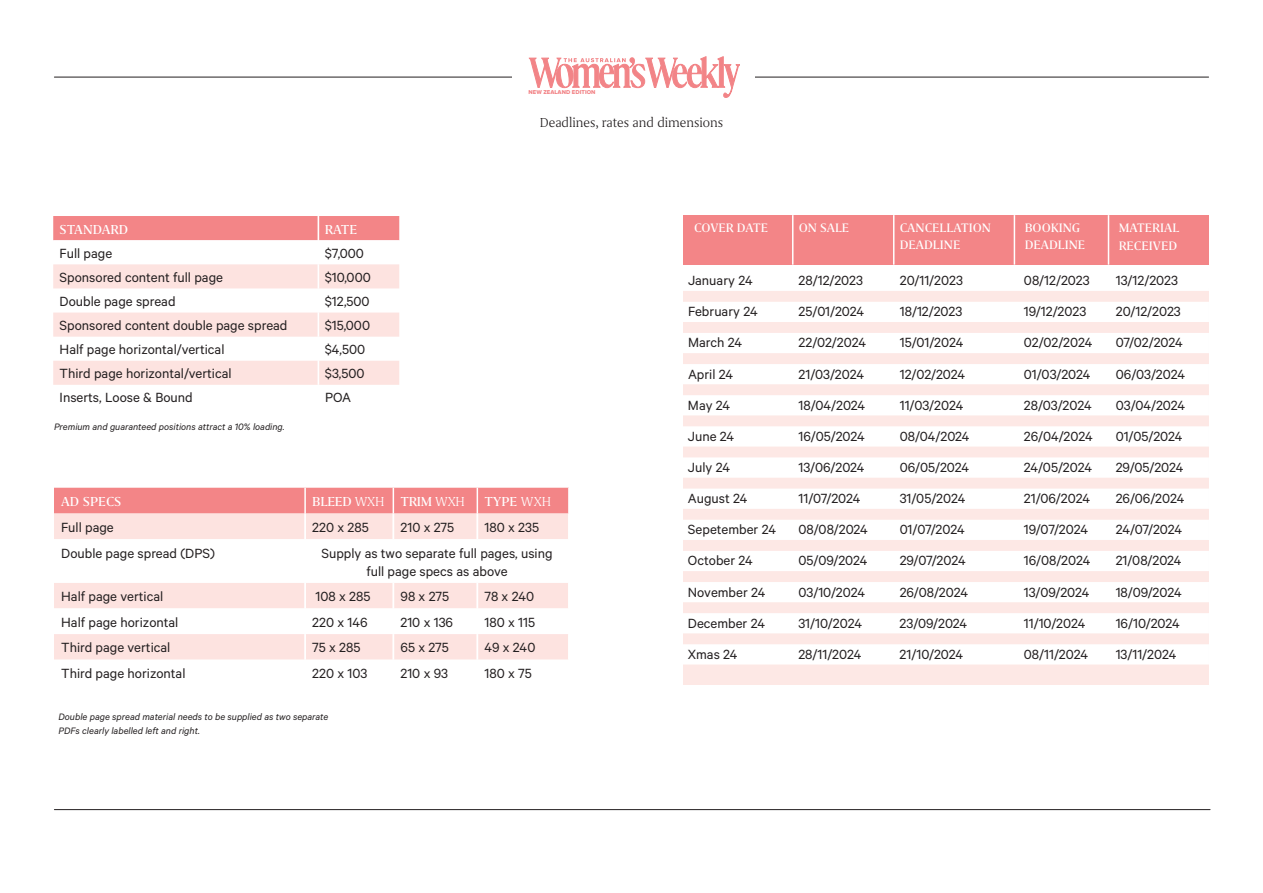
<style>
.page{position:relative;width:1263px;height:893px;background:#fff}
.page>*{position:absolute;margin:0;border:0;box-sizing:border-box;transform-origin:0 0}
.t1{font:15px/18px "Calibre";color:#231f20;text-align:center}
.t2{font:300 15px "Grifo S";color:#231f20}
.t3{font:500 15px "Grifo S";color:#fff}
.t4{font:500 15px "Grifo S";letter-spacing:-.02em;color:#fff}
.t5{font:500 14.1px/17px "Grifo S";color:#fff}
.t6{font:italic 10.5px/13.5px "Calibre";color:#231f20}
.t7{font:5.85px "Proxima Nova Extrabld";letter-spacing:.01em;color:#f28487}
.s1{font-weight:300}
</style>
<div class="page">
<div style="left:684px;top:288px;width:525px;height:397px;background:#fde8e5"></div>
<svg style="left:53px;top:216px;width:346px;height:169px"></svg>
<div style="left:54px;top:514px;width:514px;height:25px;background:#fde3e0"></div>
<svg style="left:54px;top:583px;width:514px;height:77px;fill:#fde3e0"></svg>
<hr style="left:304px;top:514px;width:2px;height:25px;background:#fff">
<hr style="left:392px;top:514px;width:2px;height:25px;background:#fff">
<hr style="left:476px;top:514px;width:2px;height:25px;background:#fff">
<hr style="left:304px;top:583px;width:2px;height:25px;background:#fff">
<hr style="left:392px;top:583px;width:2px;height:25px;background:#fff">
<hr style="left:476px;top:583px;width:2px;height:25px;background:#fff">
<hr style="left:304px;top:608px;width:2px;height:26px;background:#fff">
<hr style="left:392px;top:608px;width:2px;height:26px;background:#fff">
<hr style="left:476px;top:608px;width:2px;height:26px;background:#fff">
<hr style="left:304px;top:634px;width:2px;height:26px;background:#fff">
<hr style="left:392px;top:634px;width:2px;height:26px;background:#fff">
<hr style="left:476px;top:634px;width:2px;height:26px;background:#fff">
<div style="left:54px;top:488px;width:514px;height:26px;background:#f38587"></div>
<div style="left:680px;top:271px;width:529px;height:20px;background:#fff"></div>
<div style="left:680px;top:302px;width:529px;height:20px;background:#fff"></div>
<div style="left:680px;top:333px;width:529px;height:20px;background:#fff"></div>
<div style="left:680px;top:364px;width:529px;height:20px;background:#fff"></div>
<div style="left:680px;top:395px;width:529px;height:20px;background:#fff"></div>
<div style="left:680px;top:426px;width:529px;height:21px;background:#fff"></div>
<div style="left:680px;top:457px;width:529px;height:21px;background:#fff"></div>
<div style="left:680px;top:489px;width:529px;height:20px;background:#fff"></div>
<div style="left:680px;top:520px;width:529px;height:20px;background:#fff"></div>
<div style="left:680px;top:551px;width:529px;height:20px;background:#fff"></div>
<div style="left:680px;top:582px;width:529px;height:20px;background:#fff"></div>
<div style="left:680px;top:613px;width:529px;height:20px;background:#fff"></div>
<div style="left:680px;top:644px;width:529px;height:20px;background:#fff"></div>
<div style="left:684px;top:215px;width:525px;height:50px;background:#f38587"></div>
<hr style="left:792px;top:215px;width:1px;height:50px;background:#fff">
<hr style="left:893px;top:215px;width:1px;height:50px;background:#fff">
<hr style="left:1014px;top:215px;width:1px;height:50px;background:#fff">
<hr style="left:1108px;top:215px;width:1px;height:50px;background:#fff">
<hr style="left:54px;top:77px;width:1154px;height:1px;background:#231f20">
<div style="left:512px;top:54px;width:242px;height:39px;background:#fff"></div>
<hr style="left:54px;top:809px;width:1156px;height:1px;background:#231f20">
<svg style="left:529px;top:57px;width:211px;height:41px"></svg>
<p class="t7" style="left:528px;top:89px;width:69px">NEW ZEALAND EDITION</p>
<p class="t2" style="left:540px;top:114px;width:185px">Deadlines, rates and dimensions</p>
<p class="t3" style="left:60px;top:221px;width:70px">STANDARD</p>
<p class="t3" style="left:325px;top:221px;width:34px">RATE</p>
<p class="t1" style="left:60px;top:244px;width:54px">Full page</p>
<p class="t1" style="left:325px;top:244px;width:41px">$7,000</p>
<p class="t1" style="left:60px;top:268px;width:165px">Sponsored content full page</p>
<p class="t1" style="left:325px;top:268px;width:48px">$10,000</p>
<p class="t1" style="left:60px;top:292px;width:117px">Double page spread</p>
<p class="t1" style="left:325px;top:292px;width:46px">$12,500</p>
<p class="t1" style="left:60px;top:316px;width:229px">Sponsored content double page spread</p>
<p class="t1" style="left:325px;top:316px;width:47px">$15,000</p>
<p class="t1" style="left:60px;top:340px;width:166px">Half page horizontal/vertical</p>
<p class="t1" style="left:325px;top:340px;width:42px">$4,500</p>
<p class="t1" style="left:60px;top:364px;width:173px">Third page horizontal/vertical</p>
<p class="t1" style="left:325px;top:364px;width:41px">$3,500</p>
<p class="t1" style="left:60px;top:388px;width:135px">Inserts, Loose &amp; Bound</p>
<p class="t1" style="left:325px;top:388px;width:28px">POA</p>
<p class="t6" style="left:54px;top:420px;width:232px">Premium and guaranteed positions attract a 10% loading.</p>
<p class="t3" style="left:61px;top:494px;width:62px">AD SPECS</p>
<p class="t4" style="left:312px;top:494px;width:154px">BLEED <span class="s1">WXH</span> TRIM <span class="s1">WXH</span></p>
<p class="t3" style="left:484px;top:494px;width:68px">TYPE <span class="s1">WXH</span></p>
<p class="t1" style="left:61px;top:518px;width:54px">Full page</p>
<p class="t1" style="left:312px;top:518px;width:58px">220 x 285</p>
<p class="t1" style="left:401px;top:518px;width:55px">210 x 275</p>
<p class="t1" style="left:484px;top:518px;width:56px">180 x 235</p>
<p class="t1" style="left:61px;top:543px;width:155px">Double page spread (DPS)</p>
<p class="t1" style="left:321px;top:543px;width:233px">Supply as two separate full pages, using full page specs as above</p>
<p class="t1" style="left:61px;top:587px;width:104px">Half page vertical</p>
<p class="t1" style="left:316px;top:587px;width:56px">108 x 285</p>
<p class="t1" style="left:400px;top:587px;width:50px">98 x 275</p>
<p class="t1" style="left:484px;top:587px;width:51px">78 x 240</p>
<p class="t1" style="left:61px;top:613px;width:119px">Half page horizontal</p>
<p class="t1" style="left:312px;top:613px;width:57px">220 x 146</p>
<p class="t1" style="left:400px;top:613px;width:54px">210 x 136</p>
<p class="t1" style="left:484px;top:613px;width:52px">180 x 115</p>
<p class="t1" style="left:61px;top:638px;width:111px">Third page vertical</p>
<p class="t1" style="left:312px;top:638px;width:50px">75 x 285</p>
<p class="t1" style="left:400px;top:638px;width:50px">65 x 275</p>
<p class="t1" style="left:484px;top:638px;width:52px">49 x 240</p>
<p class="t1" style="left:61px;top:664px;width:126px">Third page horizontal</p>
<p class="t1" style="left:312px;top:664px;width:57px">220 x 103</p>
<p class="t1" style="left:400px;top:664px;width:49px">210 x 93</p>
<p class="t1" style="left:484px;top:664px;width:49px">180 x 75</p>
<p class="t6" style="left:58px;top:710px;width:271px">Double page spread material needs to be supplied as two separate<br>PDFs clearly labelled left and right.</p>
<p class="t5" style="left:694px;top:219px;width:76px">COVER DATE</p>
<p class="t5" style="left:799px;top:219px;width:52px">ON SALE</p>
<p class="t5" style="left:900px;top:219px;width:93px">CANCELLATION<br>DEADLINE</p>
<p class="t5" style="left:1025px;top:219px;width:62px">BOOKING<br>DEADLINE</p>
<p class="t5" style="left:1119px;top:218px;width:62px;line-height:18.6px">MATERIAL<br>RECEIVED</p>
<p class="t1" style="left:688px;top:271px;width:66px">January 24</p>
<p class="t1" style="left:799px;top:271px;width:66px">28/12/2023</p>
<p class="t1" style="left:900px;top:271px;width:65px">20/11/2023</p>
<p class="t1" style="left:1024px;top:271px;width:67px">08/12/2023</p>
<p class="t1" style="left:1116px;top:271px;width:64px">13/12/2023</p>
<p class="t1" style="left:688px;top:302px;width:71px">February 24</p>
<p class="t1" style="left:799px;top:302px;width:67px">25/01/2024</p>
<p class="t1" style="left:900px;top:302px;width:64px">18/12/2023</p>
<p class="t1" style="left:1024px;top:302px;width:64px">19/12/2023</p>
<p class="t1" style="left:1116px;top:302px;width:67px">20/12/2023</p>
<p class="t1" style="left:688px;top:333px;width:56px">March 24</p>
<p class="t1" style="left:798px;top:333px;width:69px">22/02/2024</p>
<p class="t1" style="left:900px;top:333px;width:65px">15/01/2024</p>
<p class="t1" style="left:1024px;top:333px;width:70px">02/02/2024</p>
<p class="t1" style="left:1116px;top:333px;width:68px">07/02/2024</p>
<p class="t1" style="left:688px;top:364px;width:47px">April 24</p>
<p class="t1" style="left:798px;top:364px;width:67px">21/03/2024</p>
<p class="t1" style="left:900px;top:364px;width:67px">12/02/2024</p>
<p class="t1" style="left:1024px;top:364px;width:68px">01/03/2024</p>
<p class="t1" style="left:1116px;top:364px;width:71px">06/03/2024</p>
<p class="t1" style="left:688px;top:395px;width:44px">May 24</p>
<p class="t1" style="left:798px;top:395px;width:68px">18/04/2024</p>
<p class="t1" style="left:900px;top:395px;width:65px">11/03/2024</p>
<p class="t1" style="left:1024px;top:395px;width:69px">28/03/2024</p>
<p class="t1" style="left:1116px;top:395px;width:71px">03/04/2024</p>
<p class="t1" style="left:688px;top:427px;width:48px">June 24</p>
<p class="t1" style="left:798px;top:427px;width:68px">16/05/2024</p>
<p class="t1" style="left:900px;top:427px;width:71px">08/04/2024</p>
<p class="t1" style="left:1024px;top:427px;width:70px">26/04/2024</p>
<p class="t1" style="left:1116px;top:427px;width:68px">01/05/2024</p>
<p class="t1" style="left:688px;top:458px;width:44px">July 24</p>
<p class="t1" style="left:798px;top:458px;width:68px">13/06/2024</p>
<p class="t1" style="left:900px;top:458px;width:71px">06/05/2024</p>
<p class="t1" style="left:1024px;top:458px;width:70px">24/05/2024</p>
<p class="t1" style="left:1116px;top:458px;width:69px">29/05/2024</p>
<p class="t1" style="left:688px;top:489px;width:61px">August 24</p>
<p class="t1" style="left:798px;top:489px;width:64px">11/07/2024</p>
<p class="t1" style="left:900px;top:489px;width:67px">31/05/2024</p>
<p class="t1" style="left:1024px;top:489px;width:68px">21/06/2024</p>
<p class="t1" style="left:1116px;top:489px;width:70px">26/06/2024</p>
<p class="t1" style="left:688px;top:520px;width:90px">Sepetember 24</p>
<p class="t1" style="left:798px;top:520px;width:71px">08/08/2024</p>
<p class="t1" style="left:900px;top:520px;width:67px">01/07/2024</p>
<p class="t1" style="left:1024px;top:520px;width:66px">19/07/2024</p>
<p class="t1" style="left:1116px;top:520px;width:68px">24/07/2024</p>
<p class="t1" style="left:688px;top:551px;width:66px">October 24</p>
<p class="t1" style="left:798px;top:551px;width:70px">05/09/2024</p>
<p class="t1" style="left:900px;top:551px;width:68px">29/07/2024</p>
<p class="t1" style="left:1024px;top:551px;width:68px">16/08/2024</p>
<p class="t1" style="left:1116px;top:551px;width:67px">21/08/2024</p>
<p class="t1" style="left:688px;top:582px;width:79px">November 24</p>
<p class="t1" style="left:798px;top:582px;width:68px">03/10/2024</p>
<p class="t1" style="left:900px;top:582px;width:70px">26/08/2024</p>
<p class="t1" style="left:1024px;top:582px;width:67px">13/09/2024</p>
<p class="t1" style="left:1116px;top:582px;width:68px">18/09/2024</p>
<p class="t1" style="left:688px;top:613px;width:79px">December 24</p>
<p class="t1" style="left:798px;top:613px;width:65px">31/10/2024</p>
<p class="t1" style="left:900px;top:613px;width:69px">23/09/2024</p>
<p class="t1" style="left:1024px;top:613px;width:63px">11/10/2024</p>
<p class="t1" style="left:1116px;top:613px;width:66px">16/10/2024</p>
<p class="t1" style="left:688px;top:645px;width:51px">Xmas 24</p>
<p class="t1" style="left:798px;top:645px;width:64px">28/11/2024</p>
<p class="t1" style="left:900px;top:645px;width:65px">21/10/2024</p>
<p class="t1" style="left:1024px;top:645px;width:66px">08/11/2024</p>
<p class="t1" style="left:1116px;top:645px;width:62px">13/11/2024</p>
</div>
